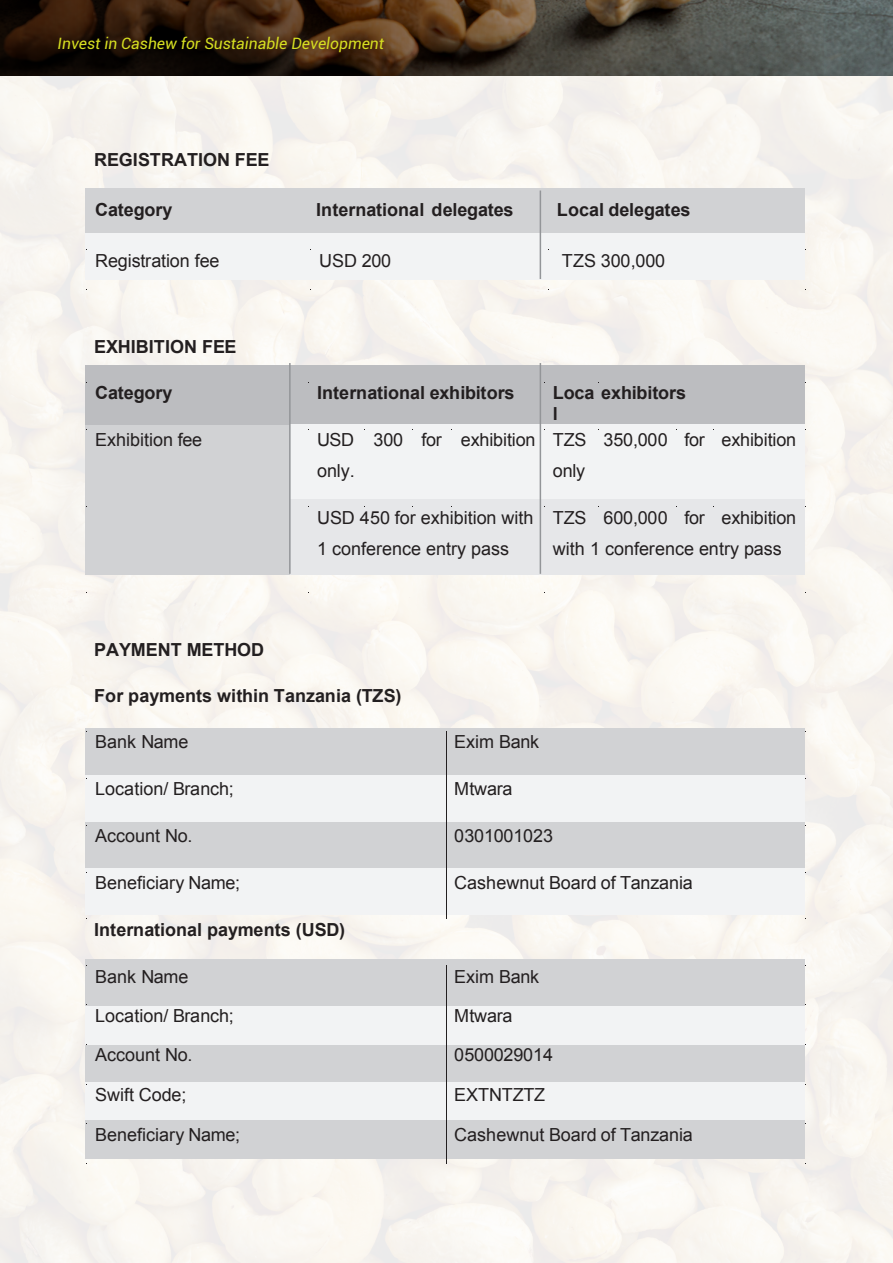
<style>
.page{position:relative;width:893px;height:1263px;background:#fff}
.page>*{position:absolute;margin:0;border:0;box-sizing:border-box;transform-origin:0 0}
.t1{font:18px/31.3px "Arial";color:#231f20}
.t2{font:700 18px/20.5px "Arial";color:#231f20}
.t3{font:italic 15.75px "Roboto";color:#d6df21}
</style>
<div class="page">
<img style="left:0;top:75px;width:892px;height:1188px">
<div style="left:85px;top:424px;width:206px;height:150px;background:#d1d2d4"></div>
<div style="left:86px;top:188px;width:719px;height:47px;background:#d1d2d4"></div>
<div style="left:86px;top:728px;width:719px;height:47px;background:#d1d2d4"></div>
<div style="left:86px;top:821px;width:719px;height:47px;background:#d1d2d4"></div>
<div style="left:86px;top:775px;width:719px;height:46px;background:#f2f3f4"></div>
<div style="left:86px;top:868px;width:719px;height:46px;background:#f2f3f4"></div>
<div style="left:86px;top:959px;width:719px;height:47px;background:#d1d2d4"></div>
<div style="left:86px;top:1045px;width:719px;height:38px;background:#d1d2d4"></div>
<div style="left:86px;top:1006px;width:719px;height:38px;background:#f2f3f4"></div>
<div style="left:86px;top:1082px;width:719px;height:39px;background:#f2f3f4"></div>
<div style="left:86px;top:1120px;width:719px;height:38px;background:#d1d2d4"></div>
<div style="left:86px;top:233px;width:719px;height:47px;background:#f2f3f4"></div>
<div style="left:86px;top:365px;width:719px;height:59px;background:#bcbdc0"></div>
<div style="left:291px;top:424px;width:514px;height:76px;background:#f2f3f4"></div>
<div style="left:291px;top:499px;width:514px;height:75px;background:#e6e7e9"></div>
<hr style="left:446px;top:732px;width:1px;height:46px;background:#231f20">
<hr style="left:446px;top:779px;width:1px;height:46px;background:#231f20">
<hr style="left:446px;top:825px;width:1px;height:47px;background:#231f20">
<hr style="left:446px;top:872px;width:1px;height:46px;background:#231f20">
<hr style="left:446px;top:966px;width:1px;height:38px;background:#231f20">
<hr style="left:446px;top:1005px;width:1px;height:39px;background:#231f20">
<hr style="left:446px;top:1045px;width:1px;height:39px;background:#231f20">
<hr style="left:446px;top:1084px;width:1px;height:39px;background:#231f20">
<hr style="left:446px;top:1124px;width:1px;height:39px;background:#231f20">
<hr style="left:540px;top:363px;width:1px;height:211px;background:#939598">
<hr style="left:289px;top:363px;width:2px;height:211px;background:#939598">
<hr style="left:540px;top:191px;width:1px;height:88px;background:#939598">
<svg style="left:0;top:0;width:893px;height:75px;background:#403529"></svg>
<p class="t3" style="left:58px;top:33px;width:328px">Invest in Cashew for Sustainable Development</p>
<p class="t2" style="left:94px;top:150px;width:177px">REGISTRATION FEE</p>
<p class="t2" style="left:95px;top:200px;width:79px">Category</p>
<p class="t2" style="left:316px;top:200px;width:199px">International delegates</p>
<p class="t2" style="left:557px;top:200px;width:135px">Local delegates</p>
<p class="t1" style="left:95px;top:245px;width:126px">Registration fee</p>
<p class="t1" style="left:319px;top:245px;width:73px">USD 200</p>
<p class="t1" style="left:562px;top:245px;width:105px">TZS 300,000</p>
<p class="t2" style="left:94px;top:337px;width:144px">EXHIBITION FEE</p>
<p class="t2" style="left:95px;top:383px;width:79px">Category</p>
<p class="t2" style="left:317px;top:383px;width:199px">International exhibitors</p>
<p class="t2" style="left:553px;top:383px;width:135px">Loca exhibitors l</p>
<p class="t1" style="left:95px;top:424px;width:108px">Exhibition fee</p>
<p class="t1" style="left:317px;top:424px;width:39px">USD only.</p>
<p class="t1" style="left:374px;top:424px;width:214px;text-align:right">300 for exhibition TZS only</p>
<p class="t1" style="left:603px;top:424px;width:194px">350,000 for exhibition</p>
<p class="t1" style="left:317px;top:502px;width:218px">USD 450 for exhibition with<br>1 conference entry pass</p>
<p class="t1" style="left:553px;top:502px;width:245px">TZS 600,000 for exhibition with 1 conference entry pass</p>
<p class="t2" style="left:94px;top:640px;width:171px">PAYMENT METHOD</p>
<p class="t2" style="left:94px;top:686px;width:309px">For payments within Tanzania (TZS)</p>
<p class="t1" style="left:95px;top:727px;width:95px">Bank Name</p>
<p class="t1" style="left:454px;top:727px;width:86px">Exim Bank</p>
<p class="t1" style="left:95px;top:773px;width:140px">Location/ Branch;</p>
<p class="t1" style="left:454px;top:773px;width:60px">Mtwara</p>
<p class="t1" style="left:95px;top:820px;width:99px">Account No.</p>
<p class="t1" style="left:454px;top:820px;width:100px">0301001023</p>
<p class="t1" style="left:95px;top:867px;width:147px">Beneficiary Name;</p>
<p class="t1" style="left:454px;top:867px;width:240px">Cashewnut Board of Tanzania</p>
<p class="t2" style="left:94px;top:920px;width:252px">International payments (USD)</p>
<p class="t1" style="left:95px;top:961px;width:95px">Bank Name</p>
<p class="t1" style="left:454px;top:961px;width:86px">Exim Bank</p>
<p class="t1" style="left:95px;top:1000px;width:140px">Location/ Branch;</p>
<p class="t1" style="left:454px;top:1000px;width:60px">Mtwara</p>
<p class="t1" style="left:95px;top:1040px;width:99px">Account No.</p>
<p class="t1" style="left:454px;top:1040px;width:100px">0500029014</p>
<p class="t1" style="left:95px;top:1079px;width:93px">Swift Code;</p>
<p class="t1" style="left:454px;top:1079px;width:92px">EXTNTZTZ</p>
<p class="t1" style="left:95px;top:1119px;width:147px">Beneficiary Name;</p>
<p class="t1" style="left:454px;top:1119px;width:240px">Cashewnut Board of Tanzania</p>
</div>
